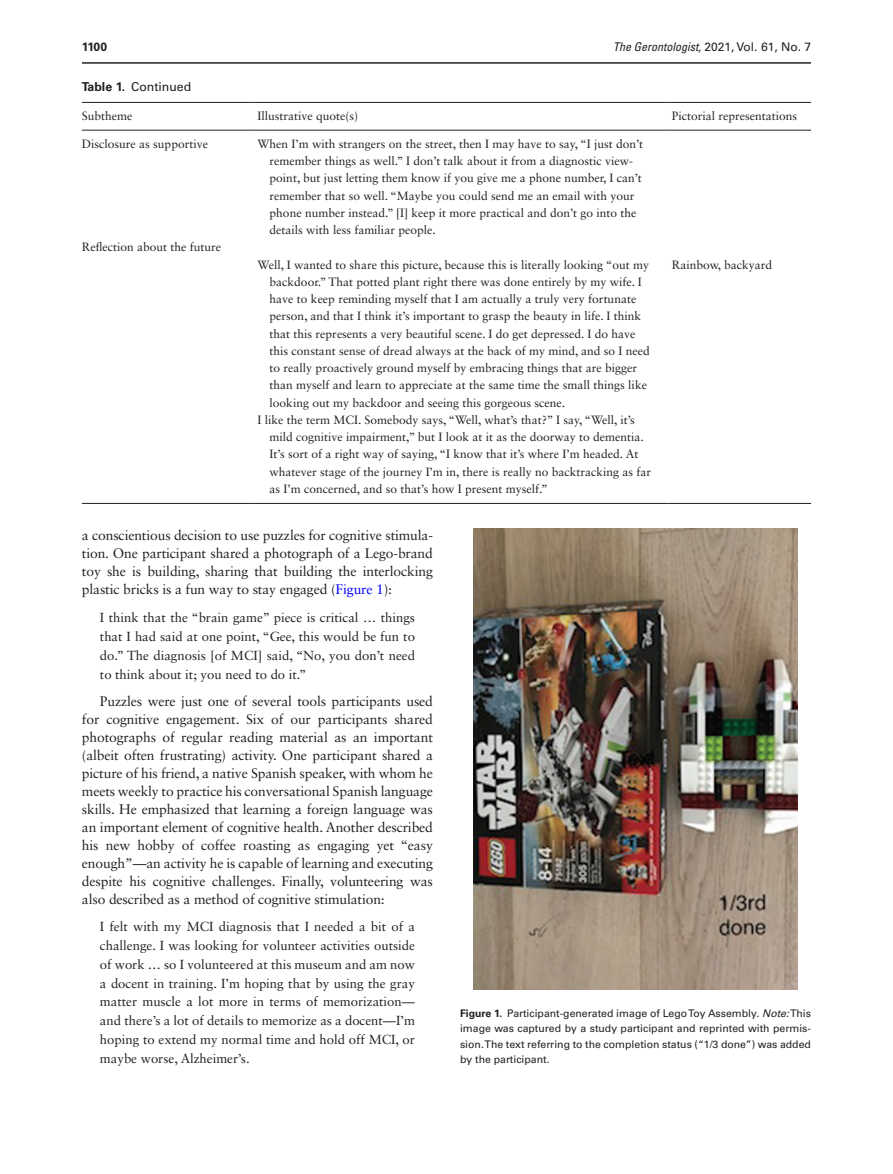
<style>
.page{position:relative;width:893px;height:1174px;background:#fff}
.page>*{position:absolute;margin:0;border:0;box-sizing:border-box;transform-origin:0 0}
.t1{font:13.8px/18px "Sabon LT Std";letter-spacing:-.01em;color:#231f20;text-align:justify}
.t2{font:13.2px/18.8px "Sabon LT Std";color:#231f20;text-align:justify}
.t3{font:12.3px "Univers LT Std";color:#231f20}
.t4{font:12px/17.2px "Sabon LT Std";color:#231f20}
.t5{font:italic condensed 12px "Univers LT Std";color:#231f20}
.t6{font:700 12px "Univers LT Std";color:#231f20}
.t7{font:10.5px/15.3px "Univers LT Std";color:#231f20;text-align:justify}
.s1{font-style:normal;font-stretch:normal}
.s2{font-weight:700}
.s3{color:#00f}
.s4{font-style:italic}
</style>
<div class="page">
<hr style="left:82px;top:62px;width:729px;height:2px;background:#231f20">
<hr style="left:82px;top:102px;width:171px;height:1px;background:#231f20">
<hr style="left:253px;top:102px;width:414px;height:1px;background:#231f20">
<hr style="left:667px;top:102px;width:144px;height:1px;background:#231f20">
<hr style="left:82px;top:130px;width:171px;height:1px;background:#231f20">
<hr style="left:253px;top:130px;width:414px;height:1px;background:#231f20">
<hr style="left:667px;top:130px;width:144px;height:1px;background:#231f20">
<hr style="left:82px;top:503px;width:171px;height:1px;background:#231f20">
<hr style="left:253px;top:503px;width:414px;height:1px;background:#231f20">
<hr style="left:667px;top:503px;width:144px;height:1px;background:#231f20">
<img style="left:473px;top:529px;width:324px;height:460px">
<p class="t6" style="left:82px;top:40px;width:27px">1100</p>
<p class="t5" style="left:613px;top:39px;width:199px">The Gerontologist, <span class="s1">2021, Vol. 61, No. 7</span></p>
<p class="t3" style="left:82px;top:80px;width:111px"><span class="s2">Table 1.</span> Continued</p>
<p class="t4" style="left:82px;top:107px;width:52px">Subtheme</p>
<p class="t4" style="left:258px;top:107px;width:102px">Illustrative quote(s)</p>
<p class="t4" style="left:672px;top:107px;width:127px">Pictorial representations</p>
<p class="t4" style="left:82px;top:135px;width:128px">Disclosure as supportive</p>
<p class="t4" style="left:270px;top:135px;width:375px;text-indent:-12px">When I’m with strangers on the street, then I may have to say, “I just don’t remember things as well.” I don’t talk about it from a diagnostic view&shy;point, but just letting them know if you give me a phone number, I can’t remember that so well. “Maybe you could send me an email with your phone number instead.” [I] keep it more practical and don’t go into the details with less familiar people.</p>
<p class="t4" style="left:82px;top:238px;width:141px">Reflection about the future</p>
<p class="t4" style="left:270px;top:256px;width:382px;text-indent:-12px">Well, I wanted to share this picture, because this is literally looking “out my backdoor.” That potted plant right there was done entirely by my wife. I have to keep reminding myself that I am actually a truly very fortunate person, and that I think it’s important to grasp the beauty in life. I think that this represents a very beautiful scene. I do get depressed. I do have this constant sense of dread always at the back of my mind, and so I need to really proactively ground myself by embracing things that are bigger than myself and learn to appreciate at the same time the small things like looking out my backdoor and seeing this gorgeous scene.</p>
<p class="t4" style="left:672px;top:255px;width:102px">Rainbow, backyard</p>
<p class="t4" style="left:270px;top:411px;width:383px;text-indent:-12px">I like the term MCI. Somebody says, “Well, what’s that?” I say, “Well, it’s mild cognitive impairment,” but I look at it as the doorway to dementia.<br>It’s sort of a right way of saying, “I know that it’s where I’m headed. At whatever stage of the journey I’m in, there is really no backtracking as far as I’m concerned, and so that’s how I present myself.”</p>
<p class="t1" style="left:82px;top:526px;width:353px">a conscientious decision to use puzzles for cognitive stimula&shy;tion. One participant shared a photograph of a Lego-brand toy she is building, sharing that building the interlocking plastic bricks is a fun way to stay engaged (<span class="s3">Figure 1</span>):</p>
<p class="t2" style="left:100px;top:608px;width:317px">I think that the “brain game” piece is critical … things that I had said at one point, “Gee, this would be fun to do.” The diagnosis [of MCI] said, “No, you don’t need to think about it; you need to do it.”</p>
<p class="t1" style="left:82px;top:691px;width:353px;text-indent:18px">Puzzles were just one of several tools participants used for cognitive engagement. Six of our participants shared photographs of regular reading material as an important (albeit often frustrating) activity. One participant shared a picture of his friend, a native Spanish speaker, with whom he meets weekly to practice his conversational Spanish language skills. He emphasized that learning a foreign language was an important element of cognitive health. Another described his new hobby of coffee roasting as engaging yet “easy enough”—an activity he is capable of learning and executing despite his cognitive challenges. Finally, volunteering was also described as a method of cognitive stimulation:</p>
<p class="t2" style="left:100px;top:917px;width:317px">I felt with my MCI diagnosis that I needed a bit of a challenge. I was looking for volunteer activities outside of work … so I volunteered at this museum and am now a docent in training. I’m hoping that by using the gray matter muscle a lot more in terms of memorization— and there’s a lot of details to memorize as a docent—I’m hoping to extend my normal time and hold off MCI, or maybe worse, Alzheimer’s.</p>
<p class="t7" style="left:460px;top:1005px;width:353px"><span class="s2">Figure 1.</span> Participant-generated image of Lego Toy Assembly. <span class="s4">Note:</span> This image was captured by a study participant and reprinted with permis&shy;sion. The text referring to the completion status (“1/3 done”) was added by the participant.</p>
</div>
